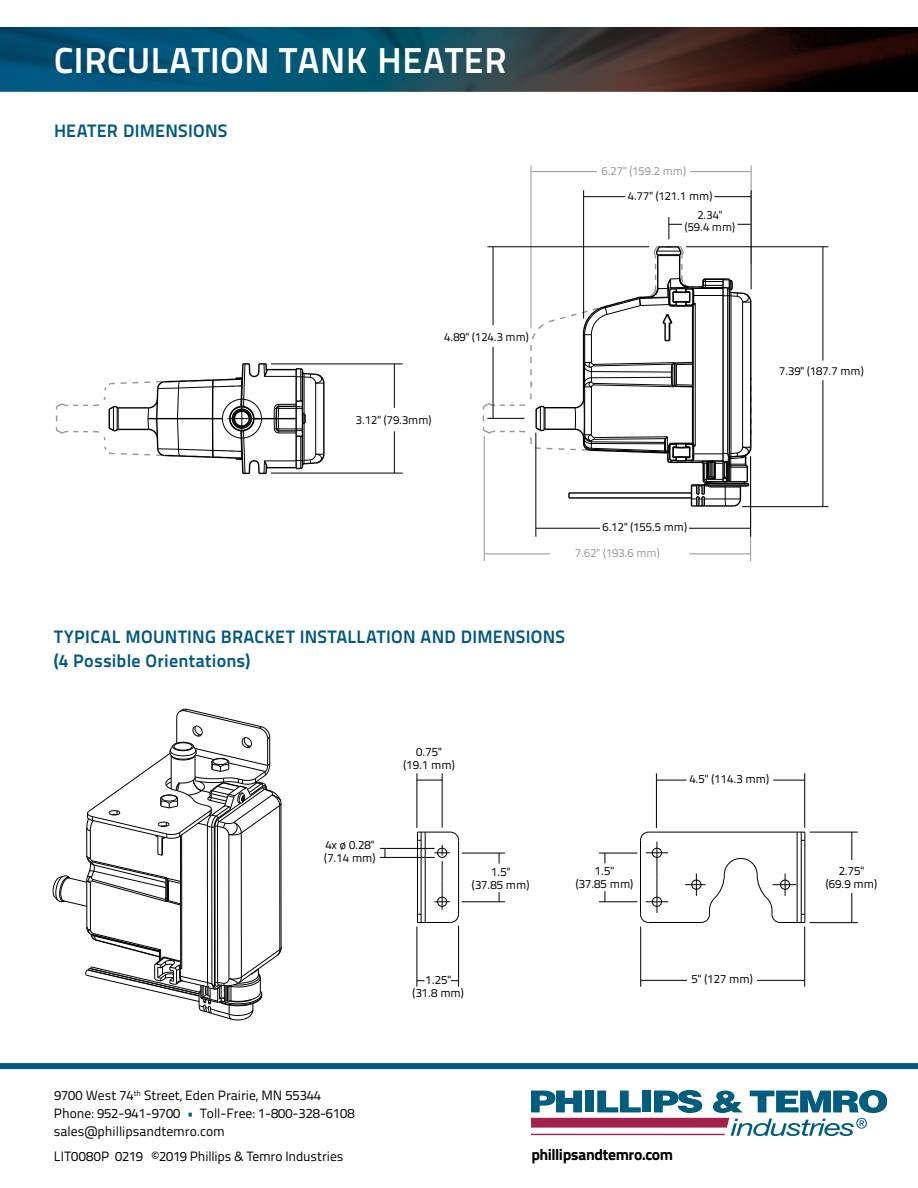
<style>
.page{position:relative;width:918px;height:1188px;background:#fff}
.page>*{position:absolute;margin:0;border:0;box-sizing:border-box;transform-origin:0 0}
.t1{font:700 36px "Titillium Text 22 L";letter-spacing:.02em;color:#fff}
.t2{font:700 18px/24px "Titillium Text 22 L";letter-spacing:.015em;color:#005884}
.t3{font:800 15.75px "Titillium Text 22 L";letter-spacing:-.025em;color:#000}
.t4{font:13.5px/18px "Titillium Text 22 L";color:#000}
.t5{font:11.85px/13.2px "Titillium Text 22 L";color:#000;text-align:center}
.t6{font:11.7px/19.8px "Titillium Text 22 L";color:#000}
.t7{font:11.7px "Titillium Text 22 L";color:#939598}
.s1{color:#005884}
</style>
<div class="page">
<div style="left:0;top:1063px;width:918px;height:6px;background:#005884"></div>
<img style="left:0;top:27px;width:918px;height:65px">
<svg style="left:482px;top:245px;width:270px;height:262px"></svg>
<svg style="left:55px;top:363px;width:270px;height:112px"></svg>
<hr style="left:569px;top:497px;width:123px;height:2px;background:#010101">
<hr style="left:569px;top:492px;width:123px;height:2px;background:#010101">
<hr style="left:531px;top:165px;width:1px;height:163px;background:#939598">
<hr style="left:751px;top:165px;width:1px;height:99px;background:#939598">
<hr style="left:690px;top:171px;width:61px;height:1px;background:#939598">
<hr style="left:532px;top:171px;width:65px;height:1px;background:#939598">
<hr style="left:750px;top:458px;width:1px;height:103px;background:#939598">
<hr style="left:484px;top:436px;width:1px;height:125px;background:#939598">
<hr style="left:689px;top:554px;width:62px;height:1px;background:#939598">
<hr style="left:485px;top:554px;width:65px;height:1px;background:#939598">
<hr style="left:271px;top:364px;width:132px;height:1px;background:#000">
<hr style="left:271px;top:473px;width:132px;height:1px;background:#000">
<hr style="left:394px;top:364px;width:1px;height:44px;background:#000">
<hr style="left:394px;top:431px;width:1px;height:42px;background:#000">
<hr style="left:750px;top:456px;width:1px;height:81px;background:#000">
<hr style="left:536px;top:433px;width:1px;height:104px;background:#000">
<hr style="left:689px;top:528px;width:62px;height:1px;background:#000">
<hr style="left:536px;top:528px;width:64px;height:1px;background:#000">
<hr style="left:686px;top:247px;width:142px;height:1px;background:#000">
<hr style="left:742px;top:506px;width:86px;height:1px;background:#000">
<hr style="left:823px;top:247px;width:1px;height:114px;background:#000">
<hr style="left:823px;top:380px;width:1px;height:126px;background:#000">
<hr style="left:487px;top:247px;width:162px;height:1px;background:#000">
<hr style="left:487px;top:418px;width:37px;height:1px;background:#000">
<hr style="left:493px;top:247px;width:1px;height:78px;background:#000">
<hr style="left:493px;top:347px;width:1px;height:72px;background:#000">
<hr style="left:583px;top:190px;width:1px;height:129px;background:#000">
<hr style="left:751px;top:190px;width:1px;height:99px;background:#000">
<hr style="left:714px;top:196px;width:37px;height:1px;background:#000">
<hr style="left:584px;top:196px;width:41px;height:1px;background:#000">
<svg style="left:669px;top:217px;width:13px;height:22px"></svg>
<svg style="left:737px;top:224px;width:14px;height:1px"></svg>
<hr style="left:86px;top:880px;width:1px;height:47px;background:#010101">
<hr style="left:90px;top:883px;width:1px;height:47px;background:#010101">
<hr style="left:180px;top:836px;width:1px;height:130px;background:#010101">
<hr style="left:181px;top:835px;width:1px;height:134px;background:#010101">
<hr style="left:207px;top:826px;width:1px;height:157px;background:#010101">
<hr style="left:212px;top:827px;width:1px;height:157px;background:#010101">
<hr style="left:214px;top:827px;width:1px;height:159px;background:#010101">
<hr style="left:215px;top:827px;width:1px;height:156px;background:#010101">
<hr style="left:217px;top:826px;width:1px;height:157px;background:#010101">
<hr style="left:229px;top:835px;width:1px;height:144px;background:#010101">
<hr style="left:241px;top:833px;width:1px;height:144px;background:#010101">
<hr style="left:279px;top:806px;width:1px;height:144px;background:#010101">
<hr style="left:280px;top:804px;width:2px;height:144px;background:#010101">
<svg style="left:85px;top:926px;width:197px;height:95px"></svg>
<svg style="left:52px;top:708px;width:230px;height:199px"></svg>
<hr style="left:649px;top:922px;width:52px;height:1px;background:#010101">
<hr style="left:649px;top:832px;width:156px;height:1px;background:#010101">
<hr style="left:797px;top:832px;width:1px;height:90px;background:#010101">
<hr style="left:801px;top:832px;width:1px;height:90px;background:#010101">
<hr style="left:804px;top:832px;width:1px;height:90px;background:#010101">
<hr style="left:418px;top:922px;width:32px;height:1px;background:#010101">
<hr style="left:417px;top:832px;width:1px;height:90px;background:#010101">
<hr style="left:421px;top:832px;width:1px;height:90px;background:#010101">
<hr style="left:425px;top:832px;width:1px;height:90px;background:#010101">
<hr style="left:418px;top:832px;width:32px;height:1px;background:#010101">
<svg style="left:640px;top:831px;width:28px;height:92px"></svg>
<svg style="left:685px;top:857px;width:120px;height:66px"></svg>
<svg style="left:434px;top:831px;width:26px;height:92px"></svg>
<div style="left:652px;top:848px;width:10px;height:10px;border:1px solid #010101;border-radius:50%"></div>
<div style="left:652px;top:897px;width:10px;height:10px;border:1px solid #010101;border-radius:50%"></div>
<div style="left:691px;top:880px;width:10px;height:10px;border:1px solid #010101;border-radius:50%"></div>
<div style="left:780px;top:880px;width:10px;height:10px;border:1px solid #010101;border-radius:50%"></div>
<div style="left:437px;top:848px;width:10px;height:10px;border:1px solid #010101;border-radius:50%"></div>
<div style="left:437px;top:897px;width:10px;height:10px;border:1px solid #010101;border-radius:50%"></div>
<hr style="left:458px;top:926px;width:1px;height:61px;background:#000">
<hr style="left:417px;top:927px;width:1px;height:60px;background:#000">
<hr style="left:804px;top:927px;width:1px;height:60px;background:#000">
<hr style="left:640px;top:927px;width:1px;height:60px;background:#000">
<hr style="left:757px;top:980px;width:48px;height:1px;background:#000">
<hr style="left:641px;top:980px;width:46px;height:1px;background:#000">
<hr style="left:773px;top:780px;width:32px;height:1px;background:#000">
<hr style="left:657px;top:780px;width:30px;height:1px;background:#000">
<hr style="left:417px;top:773px;width:1px;height:55px;background:#000">
<hr style="left:442px;top:773px;width:1px;height:55px;background:#000">
<svg style="left:417px;top:780px;width:25px;height:1px"></svg>
<hr style="left:656px;top:773px;width:1px;height:55px;background:#000">
<hr style="left:804px;top:773px;width:1px;height:55px;background:#000">
<hr style="left:462px;top:853px;width:43px;height:1px;background:#000">
<hr style="left:462px;top:902px;width:43px;height:1px;background:#000">
<hr style="left:810px;top:832px;width:48px;height:1px;background:#000">
<hr style="left:810px;top:922px;width:48px;height:1px;background:#000">
<svg style="left:852px;top:832px;width:1px;height:28px"></svg>
<hr style="left:852px;top:893px;width:1px;height:30px;background:#000">
<hr style="left:599px;top:902px;width:38px;height:1px;background:#000">
<hr style="left:599px;top:853px;width:38px;height:1px;background:#000">
<hr style="left:380px;top:857px;width:55px;height:1px;background:#000">
<hr style="left:380px;top:848px;width:55px;height:1px;background:#000">
<svg style="left:531px;top:1090px;width:356px;height:46px"></svg>
<h1 class="t1" style="left:54px;top:32px;width:454px">CIRCULATION TANK HEATER</h1>
<h2 class="t2" style="left:54px;top:117px;width:175px">HEATER DIMENSIONS</h2>
<p class="t7" style="left:602px;top:162px;width:86px">6.27" (159.2 mm)</p>
<p class="t6" style="left:697px;top:185px;width:27px;text-indent:-70px">4.77" (121.1 mm)<br>2.34"</p>
<p class="t6" style="left:685px;top:217px;width:52px">(59.4 mm)</p>
<p class="t6" style="left:444px;top:326px;width:86px">4.89" (124.3 mm)</p>
<p class="t6" style="left:356px;top:409px;width:77px">3.12" (79.3mm)</p>
<p class="t6" style="left:779px;top:360px;width:86px">7.39" (187.7 mm)</p>
<p class="t6" style="left:603px;top:517px;width:86px">6.12" (155.5 mm)</p>
<p class="t7" style="left:575px;top:544px;width:86px">7.62" (193.6 mm)</p>
<h2 class="t2" style="left:54px;top:623px;width:513px">TYPICAL MOUNTING BRACKET INSTALLATION AND DIMENSIONS (4 Possible Orientations)</h2>
<p class="t5" style="left:324px;top:838px;width:53px;text-align:left">4x ø 0.28" (7.14 mm)</p>
<p class="t5" style="left:403px;top:744px;width:53px">0.75" (19.1 mm)</p>
<p class="t5" style="left:689px;top:771px;width:81px">4.5" (114.3 mm)</p>
<p class="t5" style="left:472px;top:864px;width:59px">1.5"<br>(37.85 mm)</p>
<p class="t5" style="left:826px;top:864px;width:53px">2.75" (69.9 mm)</p>
<p class="t5" style="left:576px;top:864px;width:59px">1.5"<br>(37.85 mm)</p>
<p class="t5" style="left:413px;top:973px;width:53px">1.25" (31.8 mm)</p>
<p class="t5" style="left:692px;top:971px;width:63px">5" (127 mm)</p>
<p class="t4" style="left:54px;top:1086px;width:302px">9700 West 74<sup>th</sup> Street, Eden Prairie, MN 55344<br>Phone: 952-941-9700 <span class="s1">•</span> Toll-Free: 1-800-328-6108 sales@phillipsandtemro.com</p>
<p class="t4" style="left:54px;top:1147px;width:291px">LIT0080P 0219 ©2019 Phillips &amp; Temro Industries</p>
<p class="t3" style="left:531px;top:1142px;width:143px">phillipsandtemro.com</p>
</div>
